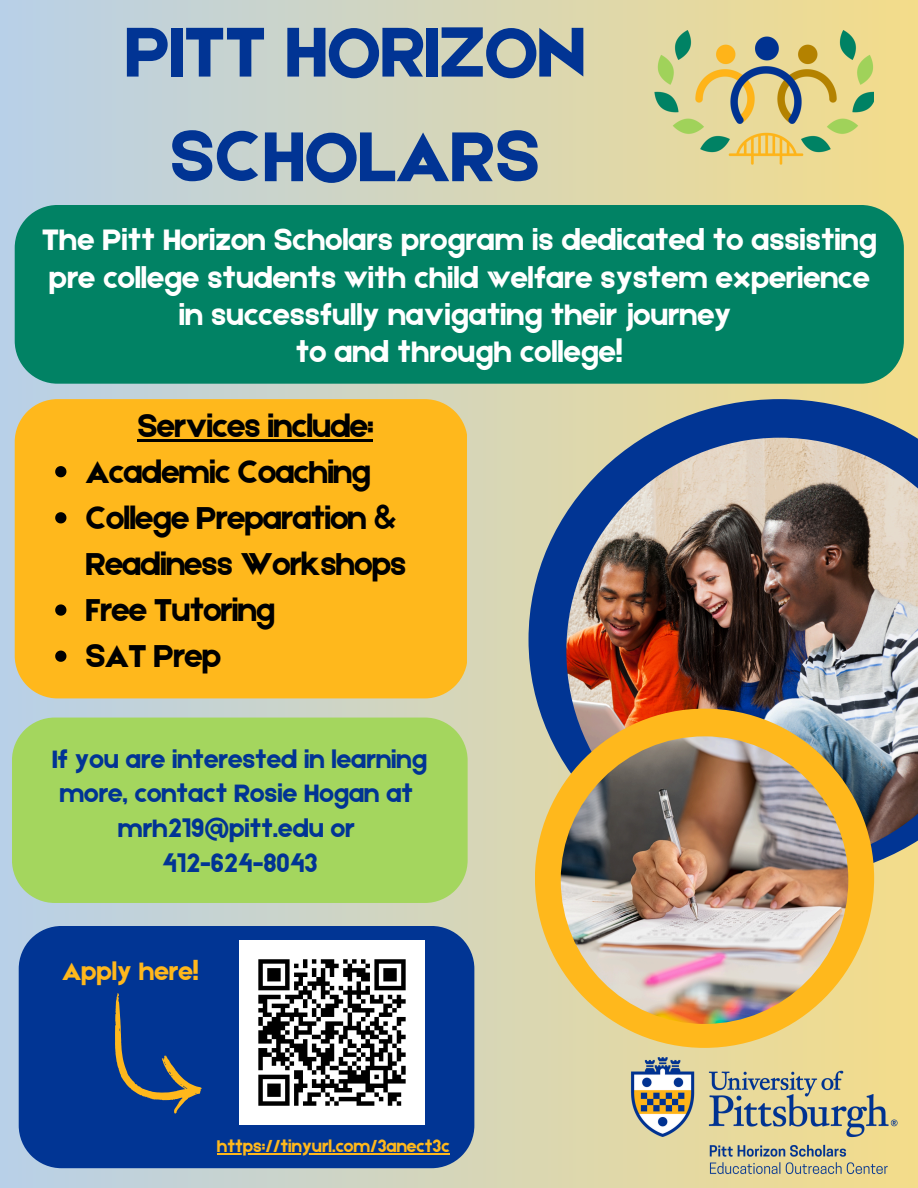
<style>
.page{position:relative;width:918px;height:1188px;background:#fff}
.page>*{position:absolute;margin:0;border:0;box-sizing:border-box;transform-origin:0 0}
.t1{font:75px/104.7px "Etna";color:#013494;text-align:center}
.t2{font:33.75px/46.2px "Etna";letter-spacing:-.025em;color:#000}
.t3{font:31.5px/37.2px "Etna";color:#fff;text-align:center}
.t4{font:26.7px/34.8px "Etna";color:#013494;text-align:center}
.t5{font:26.7px "Etna";color:#ffb81c}
.t6{font:18px "Etna";color:#ffb81c}
</style>
<div class="page">
<div style="left:0;top:0;width:918px;height:1188px;background:linear-gradient(to right,#b8d0e7,#f4dc8a)"></div>
<svg style="left:529px;top:399px;width:389px;height:481px;background:#7b8e9e"></svg>
<img style="left:566px;top:438px;width:352px;height:426px">
<img style="left:614px;top:1045px;width:304px;height:143px">
<div style="left:15px;top:205px;width:889px;height:179px;background:#018264"></div>
<div style="left:12px;top:718px;width:456px;height:185px;background:#a4d65e"></div>
<div style="left:15px;top:399px;width:452px;height:299px;background:#ffb81c"></div>
<img style="left:650px;top:28px;width:224px;height:138px">
<div style="left:535px;top:709px;width:339px;height:339px;background:#ffb81c;border-radius:50%"></div>
<img style="left:561px;top:736px;width:287px;height:288px;border-radius:50%">
<div style="left:19px;top:926px;width:455px;height:242px;background:#013594"></div>
<img style="left:240px;top:940px;width:184px;height:185px">
<svg style="left:115px;top:993px;width:87px;height:121px;background:#234683"></svg>
<hr style="left:138px;top:439px;width:235px;height:2px;background:#000">
<svg style="left:55px;top:466px;width:11px;height:11px"></svg>
<svg style="left:55px;top:512px;width:11px;height:11px"></svg>
<svg style="left:55px;top:604px;width:11px;height:12px"></svg>
<svg style="left:55px;top:651px;width:11px;height:11px"></svg>
<hr style="left:217px;top:1153px;width:233px;height:1px;background:#ffb81c">
<p class="t1" style="left:125px;top:-4px;width:462px">PITT HORIZON<br>SCHOLARS</p>
<p class="t3" style="left:42px;top:220px;width:836px">The Pitt Horizon Scholars program is dedicated to assisting pre college students with child welfare system experience in successfully navigating their journey<br>to and through college!</p>
<h3 class="t2" style="left:138px;top:401px;width:238px">Services include:</h3>
<p class="t2" style="left:86px;top:447px;width:287px">Academic Coaching</p>
<p class="t2" style="left:86px;top:493px;width:322px">College Preparation &amp;<br>Readiness Workshops</p>
<p class="t2" style="left:86px;top:585px;width:191px">Free Tutoring</p>
<h3 class="t2" style="left:86px;top:632px;width:137px">SAT Prep</h3>
<p class="t4" style="left:52px;top:740px;width:376px">If you are interested in learning more, contact Rosie Hogan at mrh219@pitt.edu or<br>412-624-8043</p>
<p class="t5" style="left:62px;top:952px;width:138px">Apply here!</p>
<p class="t6" style="left:217px;top:1134px;width:234px">https://tinyurl.com/3anect3c</p>
</div>
